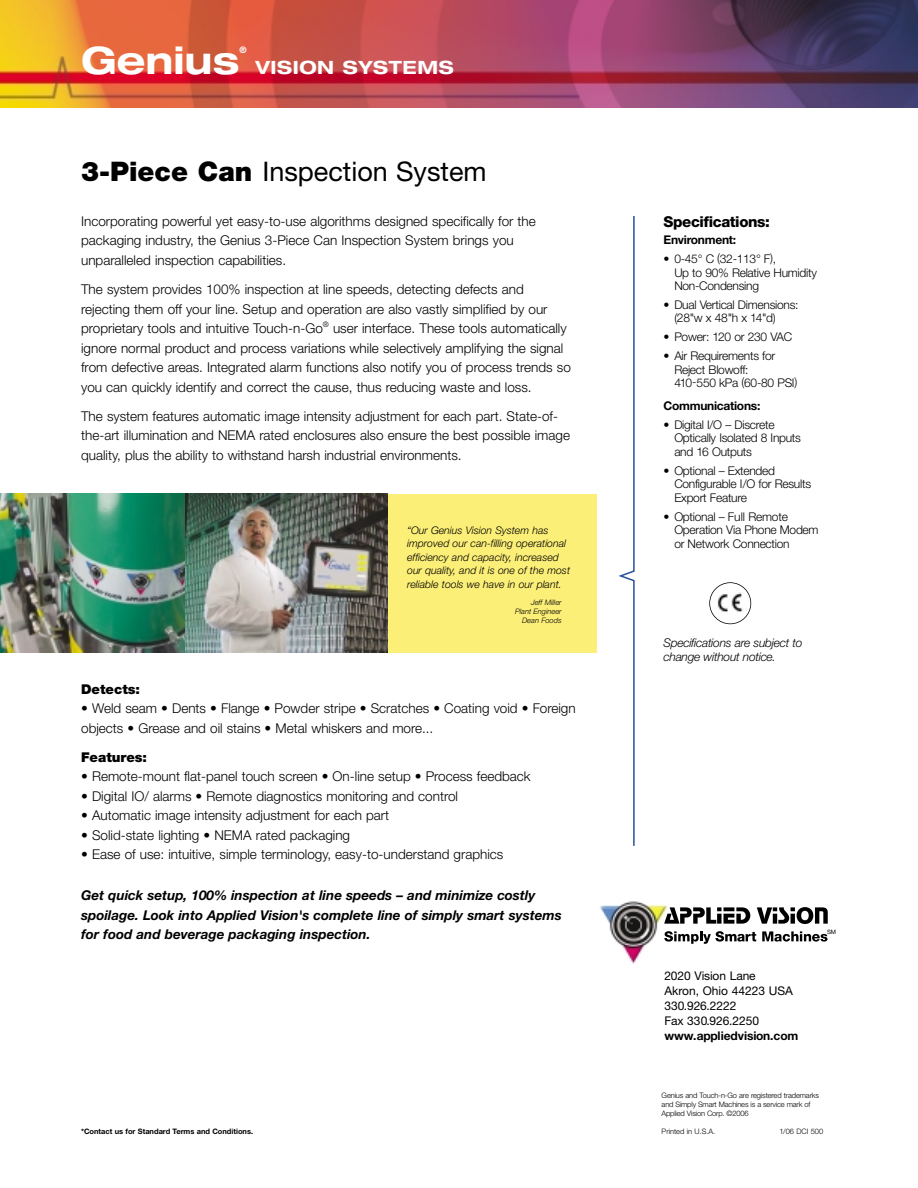
<style>
.page{position:relative;width:918px;height:1188px;background:#fff}
.page>*{position:absolute;margin:0;border:0;box-sizing:border-box;transform-origin:0 0}
.t1{font:700 expanded 37.8px "Helvetica Neue";color:#fff}
.t2{font:27px "Helvetica Neue";color:#000}
.t3{font:700 expanded 18.3px "Helvetica Neue";letter-spacing:.03em;color:#fff}
.t4{font:800 15px "Helvetica Neue";letter-spacing:-.025em;color:#000}
.t5{font:300 13.5px/19.5px "Helvetica Neue";color:#000}
.t6{font:italic 700 13.5px/19.5px "Helvetica Neue";color:#000}
.t7{font:900 13.5px "Helvetica Neue";color:#000}
.t8{font:300 12px/13.5px "Helvetica Neue";letter-spacing:-.02em;color:#000}
.t9{font:12px/15px "Helvetica Neue";color:#000}
.t10{font:700 12px "Helvetica Neue";letter-spacing:-.02em;color:#000}
.t11{font:italic 300 12px/13.5px "Helvetica Neue";letter-spacing:-.02em;color:#000}
.t12{font:italic 300 10.5px/13.5px "Helvetica Neue";color:#000}
.t13{font:700 expanded 9px "Helvetica Neue";color:#fff}
.t14{font:300 7.5px/9px "Helvetica Neue";letter-spacing:-.02em;color:#000}
.t15{font:700 7.5px "Helvetica Neue";color:#000}
.t16{font:italic 300 7.5px/9px "Helvetica Neue";color:#000;text-align:right}
.t17{font:300 7.5px "Helvetica Neue";color:#000}
.t18{font:6px "Helvetica Neue";color:#000}
.s1{font-weight:900}
</style>
<div class="page">
<div style="left:0;top:494px;width:597px;height:159px;background:#fcef78"></div>
<img style="left:0;top:0;width:918px;height:108px">
<svg style="left:618px;top:216px;width:17px;height:630px"></svg>
<img style="left:599px;top:901px;width:69px;height:63px">
<svg style="left:664px;top:907px;width:86px;height:17px"></svg>
<svg style="left:757px;top:907px;width:71px;height:17px"></svg>
<svg style="left:664px;top:931px;width:92px;height:13px"></svg>
<svg style="left:762px;top:931px;width:66px;height:11px"></svg>
<img style="left:185px;top:494px;width:202px;height:159px">
<img style="left:0;top:494px;width:185px;height:159px">
<img style="left:710px;top:583px;width:41px;height:41px;border-radius:50%">
<div style="left:709px;top:582px;width:42px;height:42px;border:2px solid #000;border-radius:50%"></div>
<h1 class="t1" style="left:81px;top:46px;width:160px">Genius</h1>
<p class="t13" style="left:239px;top:46px;width:9px">®</p>
<h3 class="t3" style="left:255px;top:61px;width:200px">VISION SYSTEMS</h3>
<h2 class="t2" style="left:81px;top:162px;width:407px"><span class="s1">3-Piece Can</span> Inspection System</h2>
<p class="t5" style="left:81px;top:213px;width:456px">Incorporating powerful yet easy-to-use algorithms designed specifically for the packaging industry, the Genius 3-Piece Can Inspection System brings you unparalleled inspection capabilities.</p>
<p class="t5" style="left:81px;top:281px;width:491px">The system provides 100% inspection at line speeds, detecting defects and rejecting them off your line. Setup and operation are also vastly simplified by our proprietary tools and intuitive Touch-n-Go<sup>®</sup> user interface. These tools automatically ignore normal product and process variations while selectively amplifying the signal from defective areas. Integrated alarm functions also notify you of process trends so you can quickly identify and correct the cause, thus reducing waste and loss.</p>
<p class="t5" style="left:81px;top:408px;width:490px">The system features automatic image intensity adjustment for each part. State-of&shy;the-art illumination and NEMA rated enclosures also ensure the best possible image quality, plus the ability to withstand harsh industrial environments.</p>
<p class="t12" style="left:407px;top:524px;width:164px">“Our Genius Vision System has improved our can-filling operational efficiency and capacity, increased our quality, and it is one of the most reliable tools we have in our plant.</p>
<p class="t16" style="left:515px;top:599px;width:48px">Jeff Miller<br>Plant Engineer<br>Dean Foods</p>
<p class="t7" style="left:81px;top:684px;width:60px">Detects:</p>
<p class="t5" style="left:81px;top:700px;width:496px">• Weld seam • Dents • Flange • Powder stripe • Scratches • Coating void • Foreign objects • Grease and oil stains • Metal whiskers and more...</p>
<p class="t7" style="left:81px;top:752px;width:68px">Features:</p>
<p class="t5" style="left:81px;top:768px;width:451px">• Remote-mount flat-panel touch screen • On-line setup • Process feedback</p>
<p class="t5" style="left:81px;top:788px;width:378px">• Digital IO/ alarms • Remote diagnostics monitoring and control</p>
<p class="t5" style="left:81px;top:807px;width:310px">• Automatic image intensity adjustment for each part</p>
<p class="t5" style="left:81px;top:827px;width:270px">• Solid-state lighting • NEMA rated packaging</p>
<p class="t5" style="left:81px;top:846px;width:424px">• Ease of use: intuitive, simple terminology, easy-to-understand graphics</p>
<p class="t6" style="left:81px;top:887px;width:482px">Get quick setup, 100% inspection at line speeds – and minimize costly spoilage. Look into Applied Vision's complete line of simply smart systems for food and beverage packaging inspection.</p>
<p class="t15" style="left:81px;top:1129px;width:174px">*Contact us for Standard Terms and Conditions.</p>
<p class="t4" style="left:664px;top:216px;width:108px">Specifications:</p>
<p class="t10" style="left:664px;top:236px;width:74px">Environment:</p>
<p class="t8" style="left:674px;top:253px;width:144px;text-indent:-11px">• 0-45° C (32-113° F),<br>Up to 90% Relative Humidity<br>Non-Condensing</p>
<p class="t8" style="left:674px;top:299px;width:126px;text-indent:-11px">• Dual Vertical Dimensions: (28"w x 48"h x 14"d)</p>
<p class="t8" style="left:664px;top:331px;width:130px">• Power: 120 or 230 VAC</p>
<p class="t8" style="left:674px;top:350px;width:124px;text-indent:-11px">• Air Requirements for<br>Reject Blowoff:<br>410-550 kPa (60-80 PSI)</p>
<p class="t10" style="left:664px;top:401px;width:98px">Communications:</p>
<p class="t8" style="left:674px;top:419px;width:128px;text-indent:-11px">• Digital I/O – Discrete<br>Optically Isolated 8 Inputs and 16 Outputs</p>
<p class="t8" style="left:674px;top:465px;width:138px;text-indent:-11px">• Optional – Extended<br>Configurable I/O for Results<br>Export Feature</p>
<p class="t8" style="left:674px;top:511px;width:146px;text-indent:-11px">• Optional – Full Remote<br>Operation Via Phone Modem or Network Connection</p>
<p class="t11" style="left:664px;top:638px;width:140px">Specifications are subject to change without notice.</p>
<p class="t9" style="left:664px;top:969px;width:130px">2020 Vision Lane<br>Akron, Ohio 44223 USA<br>330.926.2222<br>Fax 330.926.2250</p>
<p class="t10" style="left:664px;top:1031px;width:135px">www.appliedvision.com</p>
<p class="t18" style="left:827px;top:930px;width:11px">SM</p>
<p class="t14" style="left:662px;top:1092px;width:159px">Genius and Touch-n-Go are registered trademarks and Simply Smart Machines is a service mark of<br>Applied Vision Corp. ©2006</p>
<p class="t17" style="left:662px;top:1129px;width:55px">Printed in U.S.A.</p>
<p class="t14" style="left:780px;top:1128px;width:45px">1/06 DCI 500</p>
</div>
